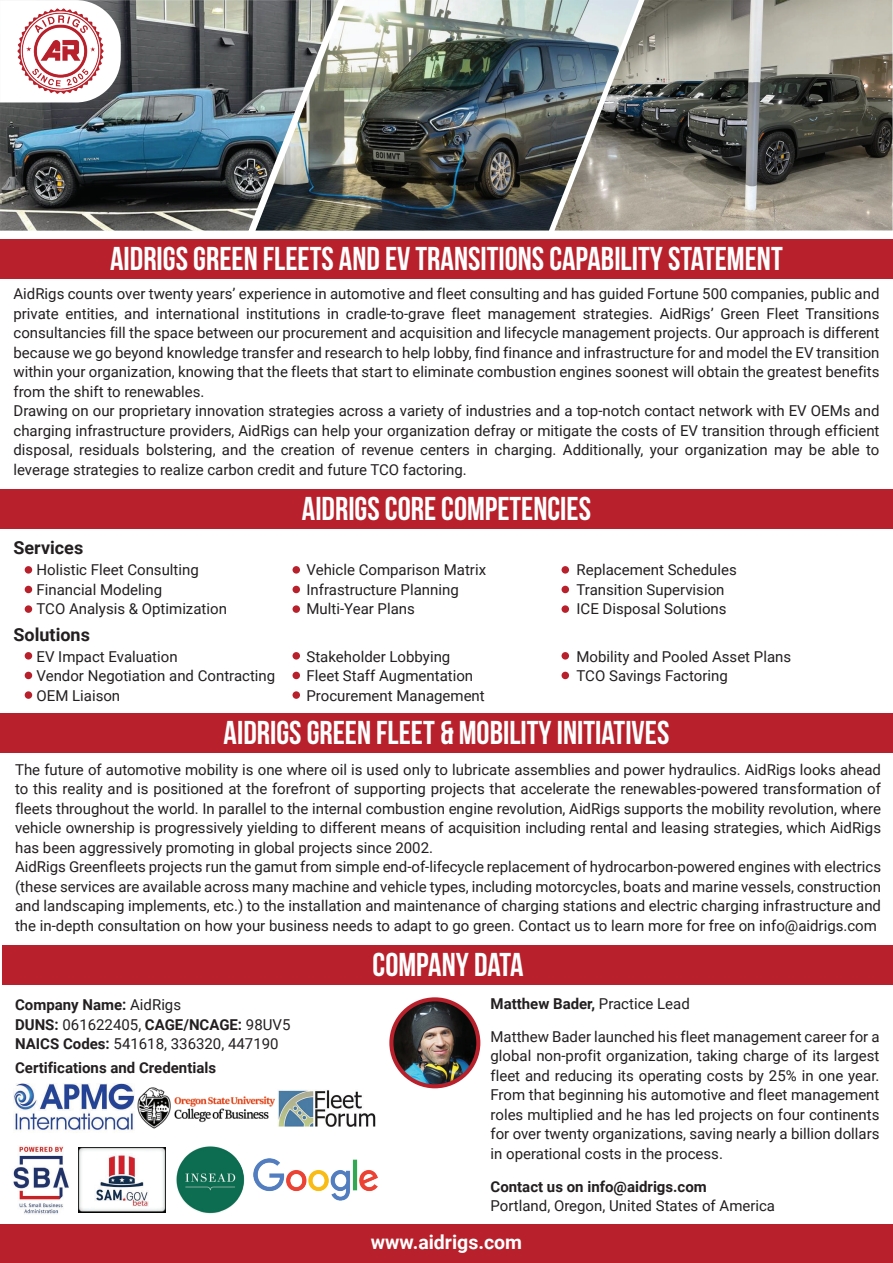
<style>
.page{position:relative;width:893px;height:1263px;background:#fff}
.page>*{position:absolute;margin:0;border:0;box-sizing:border-box;transform-origin:0 0}
.t1{font:700 33px "Bebas Neue";color:#fff}
.t2{font:700 19.5px "Roboto";color:#fff}
.t3{font:700 18px "Roboto";color:#231f20}
.t4{font:15px/19.5px "Roboto";color:#231f20}
.t5{font:700 15px "Roboto";color:#231f20}
.s1{font-weight:700}
.s2{font-weight:400}
</style>
<div class="page">
<div style="left:0;top:239px;width:893px;height:39px;background:#b8212b"></div>
<div style="left:0;top:713px;width:893px;height:39px;background:#b8212b"></div>
<div style="left:0;top:490px;width:893px;height:39px;background:#b8212b"></div>
<div style="left:25px;top:652px;width:7px;height:7px;background:#b8212b;border-radius:50%"></div>
<div style="left:25px;top:672px;width:7px;height:7px;background:#b8212b;border-radius:50%"></div>
<div style="left:25px;top:691px;width:7px;height:8px;background:#b8212b;border-radius:50%"></div>
<div style="left:292px;top:652px;width:8px;height:7px;background:#b8212b;border-radius:50%"></div>
<div style="left:292px;top:672px;width:8px;height:7px;background:#b8212b;border-radius:50%"></div>
<div style="left:292px;top:691px;width:8px;height:8px;background:#b8212b;border-radius:50%"></div>
<div style="left:561px;top:652px;width:8px;height:7px;background:#b8212b;border-radius:50%"></div>
<div style="left:561px;top:672px;width:8px;height:7px;background:#b8212b;border-radius:50%"></div>
<div style="left:25px;top:566px;width:7px;height:8px;background:#b8212b;border-radius:50%"></div>
<div style="left:25px;top:586px;width:7px;height:7px;background:#b8212b;border-radius:50%"></div>
<div style="left:25px;top:605px;width:7px;height:8px;background:#b8212b;border-radius:50%"></div>
<div style="left:292px;top:566px;width:8px;height:8px;background:#b8212b;border-radius:50%"></div>
<div style="left:292px;top:586px;width:8px;height:7px;background:#b8212b;border-radius:50%"></div>
<div style="left:292px;top:605px;width:8px;height:8px;background:#b8212b;border-radius:50%"></div>
<div style="left:561px;top:566px;width:8px;height:8px;background:#b8212b;border-radius:50%"></div>
<div style="left:561px;top:586px;width:8px;height:7px;background:#b8212b;border-radius:50%"></div>
<div style="left:561px;top:605px;width:8px;height:8px;background:#b8212b;border-radius:50%"></div>
<img style="left:0;top:0;width:255px;height:231px">
<img style="left:639px;top:0;width:254px;height:231px">
<img style="left:255px;top:0;width:384px;height:231px">
<svg style="left:0;top:0;width:121px;height:102px"></svg>
<img style="left:14px;top:5px;width:93px;height:93px;border-radius:46px">
<div style="left:2px;top:946px;width:891px;height:39px;background:#b8212b"></div>
<svg style="left:389px;top:997px;width:91px;height:91px"></svg>
<img style="left:393px;top:1001px;width:83px;height:83px;border-radius:41px">
<img style="left:13px;top:1083px;width:122px;height:49px">
<img style="left:138px;top:1087px;width:136px;height:42px">
<img style="left:278px;top:1090px;width:98px;height:36px">
<img style="left:13px;top:1146px;width:56px;height:68px">
<img style="left:79px;top:1147px;width:87px;height:66px">
<img style="left:176px;top:1146px;width:68px;height:68px;border-radius:34px">
<img style="left:253px;top:1159px;width:125px;height:42px">
<div style="left:0;top:1224px;width:893px;height:39px;background:#b8212b"></div>
<h1 class="t1" style="left:110px;top:240px;width:674px">AIDRIGS GREEN FLEETS AND EV TRANSITIONS CAPABILITY STATEMENT</h1>
<p class="t4" style="left:14px;top:284px;width:867px">AidRigs counts over twenty years’ experience in automotive and fleet consulting and has guided Fortune 500 companies, public and private entities, and international institutions in cradle-to-grave fleet management strategies. AidRigs’ Green Fleet Transitions consultancies fill the space between our procurement and acquisition and lifecycle management projects. Our approach is different because we go beyond knowledge transfer and research to help lobby, find finance and infrastructure for and model the EV transition within your organization, knowing that the fleets that start to eliminate combustion engines soonest will obtain the greatest benefits from the shift to renewables.<br>Drawing on our proprietary innovation strategies across a variety of industries and a top-notch contact network with EV OEMs and charging infrastructure providers, AidRigs can help your organization defray or mitigate the costs of EV transition through efficient disposal, residuals bolstering, and the creation of revenue centers in charging. Additionally, your organization may be able to leverage strategies to realize carbon credit and future TCO factoring.</p>
<h1 class="t1" style="left:302px;top:491px;width:291px">AIDRIGS CORE COMPETENCIES</h1>
<p class="t3" style="left:14px;top:534px;width:71px">Services</p>
<p class="t4" style="left:37px;top:560px;width:164px">Holistic Fleet Consulting</p>
<p class="t4" style="left:307px;top:560px;width:181px">Vehicle Comparison Matrix</p>
<p class="t4" style="left:577px;top:560px;width:162px">Replacement Schedules</p>
<p class="t4" style="left:37px;top:579px;width:127px">Financial Modeling</p>
<p class="t4" style="left:307px;top:579px;width:154px">Infrastructure Planning</p>
<p class="t4" style="left:577px;top:579px;width:149px">Transition Supervision</p>
<p class="t4" style="left:37px;top:599px;width:192px">TCO Analysis &amp; Optimization</p>
<p class="t4" style="left:307px;top:599px;width:110px">Multi-Year Plans</p>
<p class="t4" style="left:577px;top:599px;width:152px">ICE Disposal Solutions</p>
<p class="t3" style="left:13px;top:621px;width:78px">Solutions</p>
<p class="t4" style="left:36px;top:646px;width:143px">EV Impact Evaluation</p>
<p class="t4" style="left:306px;top:646px;width:145px">Stakeholder Lobbying</p>
<p class="t4" style="left:576px;top:646px;width:216px">Mobility and Pooled Asset Plans</p>
<p class="t4" style="left:36px;top:666px;width:240px">Vendor Negotiation and Contracting</p>
<p class="t4" style="left:306px;top:666px;width:168px">Fleet Staff Augmentation</p>
<p class="t4" style="left:576px;top:666px;width:153px">TCO Savings Factoring</p>
<p class="t4" style="left:36px;top:685px;width:85px">OEM Liaison</p>
<p class="t4" style="left:306px;top:685px;width:180px">Procurement Management</p>
<h1 class="t1" style="left:224px;top:714px;width:447px">AIDRIGS GREEN FLEET &amp; MOBILITY INITIATIVES</h1>
<p class="t4" style="left:15px;top:759px;width:867px">The future of automotive mobility is one where oil is used only to lubricate assemblies and power hydraulics. AidRigs looks ahead to this reality and is positioned at the forefront of supporting projects that accelerate the renewables-powered transformation of fleets throughout the world. In parallel to the internal combustion engine revolution, AidRigs supports the mobility revolution, where vehicle ownership is progressively yielding to different means of acquisition including rental and leasing strategies, which AidRigs has been aggressively promoting in global projects since 2002.<br>AidRigs Greenfleets projects run the gamut from simple end-of-lifecycle replacement of hydrocarbon-powered engines with electrics (these services are available across many machine and vehicle types, including motorcycles, boats and marine vessels, construction and landscaping implements, etc.) to the installation and maintenance of charging stations and electric charging infrastructure and the in-depth consultation on how your business needs to adapt to go green. Contact us to learn more for free on info@aidrigs.com</p>
<p class="t4" style="left:15px;top:994px;width:277px"><span class="s1">Company Name:</span> AidRigs<br><span class="s1">DUNS:</span> 061622405, <span class="s1">CAGE/NCAGE:</span> 98UV5<br><span class="s1">NAICS Codes:</span> 541618, 336320, 447190</p>
<p class="t5" style="left:15px;top:1057px;width:203px">Certifications and Credentials</p>
<h1 class="t1" style="left:373px;top:947px;width:152px">COMPANY DATA</h1>
<p class="t5" style="left:490px;top:993px;width:201px">Matthew Bader, <span class="s2">Practice Lead</span></p>
<p class="t4" style="left:490px;top:1026px;width:390px;text-align:justify">Matthew Bader launched his fleet management career for a global non-profit organization, taking charge of its largest fleet and reducing its operating costs by 25% in one year.<br>From that beginning his automotive and fleet management roles multiplied and he has led projects on four continents for over twenty organizations, saving nearly a billion dollars in operational costs in the process.</p>
<p class="t5" style="left:490px;top:1176px;width:218px">Contact us on info@aidrigs.com</p>
<p class="t4" style="left:490px;top:1195px;width:286px">Portland, Oregon, United States of America</p>
<h2 class="t2" style="left:371px;top:1229px;width:153px">www.aidrigs.com</h2>
</div>
